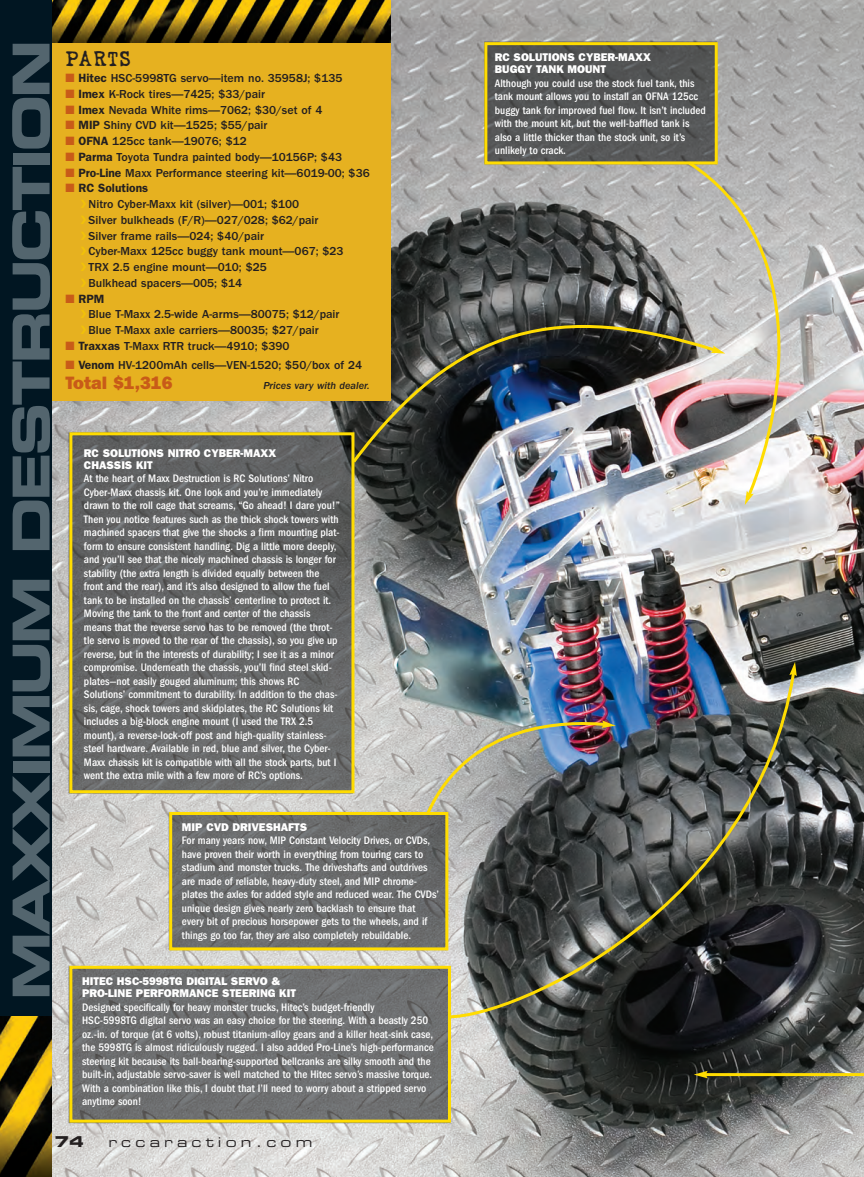
<style>
.page{position:relative;width:864px;height:1177px;background:#fff}
.page>*{position:absolute;margin:0;border:0;box-sizing:border-box;transform-origin:0 0}
.t1{font:51px "Eurostile Bold Extended Two";letter-spacing:-.06em;color:#53656e}
.t2{font:21px "Love Letter Typewriter";color:#231f20}
.t3{font:800 18px "Franklin Gothic";color:#c85b18}
.t4{font:15px "Eurostile Bold Extended Two";color:#231f20}
.t5{font:13.5px "Eurostile Extended Two";letter-spacing:.31em;color:#231f20}
.t6{font:500 12px/15.8px "Franklin Gothic";color:#231f20}
.t7{font:500 condensed 11.25px/13.5px "Franklin Gothic";color:#fff}
.t8{font:800 11.25px/12px "Franklin Gothic";color:#fff}
.t9{font:italic 500 10.5px "Franklin Gothic";color:#231f20}
.s1{color:#c85b18}
.s2{font-weight:600}
.s3{color:#f2c209}
</style>
<div class="page">
<img style="left:0;top:0;width:864px;height:1176px">
<h1 class="t1" style="left:13px;top:1000px;width:961px;rotate:-90deg">MAXXIMUM DESTRUCTION</h1>
<h2 class="t2" style="left:65px;top:50px;width:68px">PARTS</h2>
<p class="t6" style="left:65px;top:71px;width:278px"><span class="s1">■</span> <span class="s2">Hitec</span> HSC-5998TG servo—item no. 35958J; $135</p>
<p class="t6" style="left:65px;top:87px;width:201px"><span class="s1">■</span> <span class="s2">Imex</span> K-Rock tires—7425; $33/pair</p>
<p class="t6" style="left:65px;top:103px;width:258px"><span class="s1">■</span> <span class="s2">Imex</span> Nevada White rims—7062; $30/set of 4</p>
<p class="t6" style="left:65px;top:118px;width:204px"><span class="s1">■</span> <span class="s2">MIP</span> Shiny CVD kit—1525; $55/pair</p>
<p class="t6" style="left:65px;top:134px;width:183px"><span class="s1">■</span> <span class="s2">OFNA</span> 125cc tank—19076; $12</p>
<p class="t6" style="left:65px;top:150px;width:278px"><span class="s1">■</span> <span class="s2">Parma</span> Toyota Tundra painted body—10156P; $43</p>
<p class="t6" style="left:65px;top:166px;width:306px"><span class="s1">■</span> <span class="s2">Pro-Line</span> Maxx Performance steering kit—6019-00; $36</p>
<p class="t6" style="left:80px;top:181px;width:265px;text-indent:-15px"><span class="s1">■</span> <span class="s2">RC Solutions<br></span><span class="s3">❯</span> Nitro Cyber-Maxx kit (silver)—001; $100<br><span class="s3">❯</span> Silver bulkheads (F/R)—027/028; $62/pair<br><span class="s3">❯</span> Silver frame rails—024; $40/pair<br><span class="s3">❯</span> Cyber-Maxx 125cc buggy tank mount—067; $23 <span class="s3">❯</span> TRX 2.5 engine mount—010; $25<br><span class="s3">❯</span> Bulkhead spacers—005; $14</p>
<p class="t6" style="left:80px;top:292px;width:261px;text-indent:-15px"><span class="s1">■</span> <span class="s2">RPM<br></span><span class="s3">❯</span> Blue T-Maxx 2.5-wide A-arms—80075; $12/pair <span class="s3">❯</span> Blue T-Maxx axle carriers—80035; $27/pair</p>
<p class="t6" style="left:65px;top:339px;width:226px"><span class="s1">■</span> <span class="s2">Traxxas</span> T-Maxx RTR truck—4910; $390</p>
<p class="t6" style="left:65px;top:358px;width:298px"><span class="s1">■</span> <span class="s2">Venom</span> HV-1200mAh cells—VEN-1520; $50/box of 24</p>
<h3 class="t3" style="left:65px;top:377px;width:109px">Total $1,316</h3>
<p class="t9" style="left:263px;top:382px;width:108px">Prices vary with dealer.</p>
<p class="t8" style="left:84px;top:447px;width:194px">RC SOLUTIONS NITRO CYBER-MAXX<br>CHASSIS KIT</p>
<p class="t7" style="left:84px;top:472px;width:257px">At the heart of Maxx Destruction is RC Solutions’ Nitro Cyber-Maxx chassis kit. One look and you’re immediately drawn to the roll cage that screams, “Go ahead! I dare you!” Then you notice features such as the thick shock towers with machined spacers that give the shocks a firm mounting plat&shy;form to ensure consistent handling. Dig a little more deeply, and you’ll see that the nicely machined chassis is longer for stability (the extra length is divided equally between the front and the rear), and it’s also designed to allow the fuel tank to be installed on the chassis’ centerline to protect it.<br>Moving the tank to the front and center of the chassis means that the reverse servo has to be removed (the throt&shy;tle servo is moved to the rear of the chassis), so you give up reverse, but in the interests of durability; I see it as a minor compromise. Underneath the chassis, you’ll find steel skid&shy;plates—not easily gouged aluminum; this shows RC Solutions’ commitment to durability. In addition to the chas&shy;sis, cage, shock towers and skidplates, the RC Solutions kit includes a big-block engine mount (I used the TRX 2.5 mount), a reverse-lock-off post and high-quality stainless&shy;steel hardware. Available in red, blue and silver, the Cyber-Maxx chassis kit is compatible with all the stock parts, but I went the extra mile with a few more of RC’s options.</p>
<p class="t8" style="left:182px;top:821px;width:127px">MIP CVD DRIVESHAFTS</p>
<p class="t7" style="left:182px;top:834px;width:258px">For many years now, MIP Constant Velocity Drives, or CVDs, have proven their worth in everything from touring cars to stadium and monster trucks. The driveshafts and outdrives are made of reliable, heavy-duty steel, and MIP chrome&shy;plates the axles for added style and reduced wear. The CVDs’ unique design gives nearly zero backlash to ensure that every bit of precious horsepower gets to the wheels, and if things go too far, they are also completely rebuildable.</p>
<p class="t8" style="left:82px;top:976px;width:215px">HITEC HSC-5998TG DIGITAL SERVO &amp;<br>PRO-LINE PERFORMANCE STEERING KIT</p>
<p class="t7" style="left:82px;top:1001px;width:353px">Designed specifically for heavy monster trucks, Hitec’s budget-friendly<br>HSC-5998TG digital servo was an easy choice for the steering. With a beastly 250 oz.-in. of torque (at 6 volts), robust titanium-alloy gears and a killer heat-sink case, the 5998TG is almost ridiculously rugged. I also added Pro-Line’s high-performance steering kit because its ball-bearing-supported bellcranks are silky smooth and the built-in, adjustable servo-saver is well matched to the Hitec servo’s massive torque.<br>With a combination like this, I doubt that I’ll need to worry about a stripped servo anytime soon!</p>
<h3 class="t4" style="left:54px;top:1136px;width:31px">74</h3>
<p class="t5" style="left:108px;top:1137px;width:205px">rccaraction.com</p>
<p class="t8" style="left:495px;top:52px;width:158px">RC SOLUTIONS CYBER-MAXX<br>BUGGY TANK MOUNT</p>
<p class="t7" style="left:495px;top:77px;width:212px">Although you could use the stock fuel tank, this tank mount allows you to install an OFNA 125cc buggy tank for improved fuel flow. It isn’t included with the mount kit, but the well-baffled tank is also a little thicker than the stock unit, so it’s unlikely to crack.</p>
</div>
